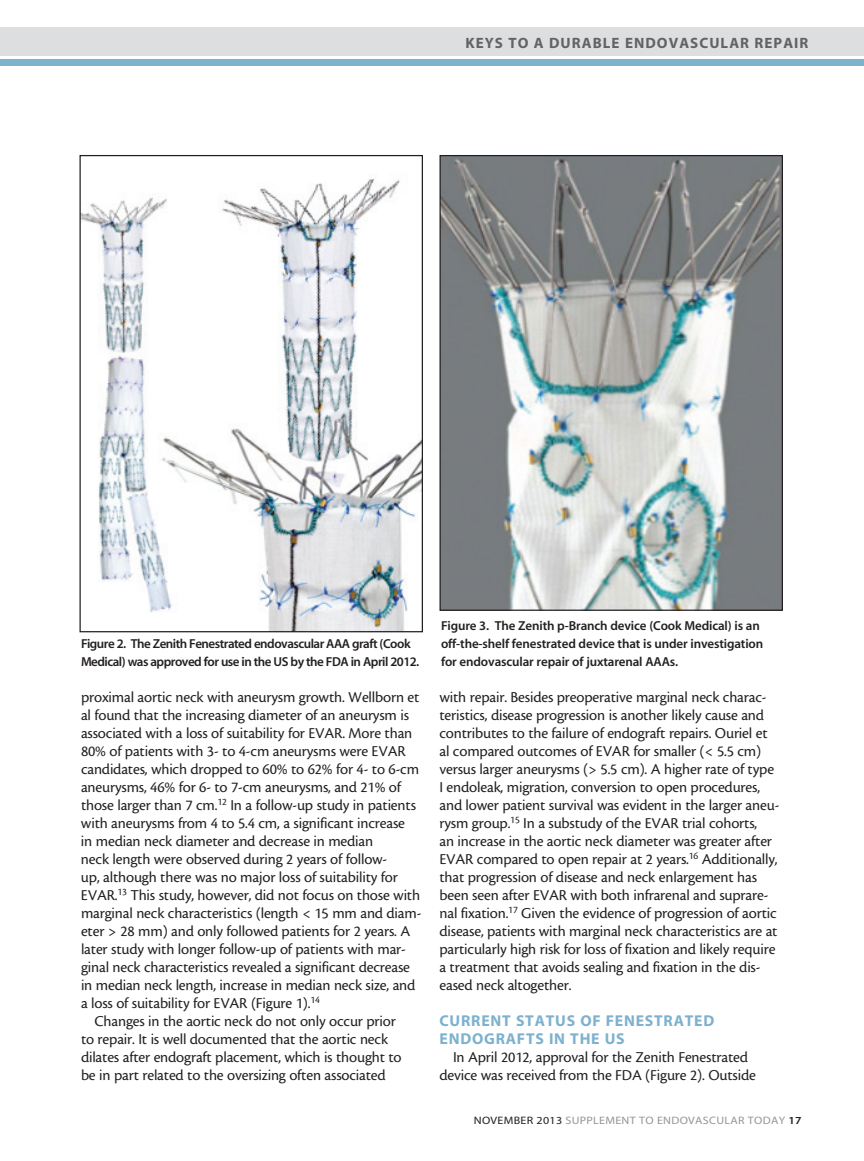
<style>
.page{position:relative;width:864px;height:1161px;background:#fff}
.page>*{position:absolute;margin:0;border:0;box-sizing:border-box;transform-origin:0 0}
.t1{font:15.75px/18px "Cronos MM 408 10";letter-spacing:-.01em;color:#231f20}
.t2{font:15.75px/18px "Myriad MM 700 600";letter-spacing:.05em;color:#7db1cd}
.t3{font:15px "Myriad MM 700 600";letter-spacing:.07em;color:#636366}
.t4{font:13.05px/18px "Myriad MM 565 600";letter-spacing:-.01em;color:#231f20}
.t5{font:13.05px/18px "Myriad MM 565 600";letter-spacing:-.04em;color:#231f20}
.t6{font:10.8px "Myriad MM 400 600";letter-spacing:.025em;color:#939598;scale:1.11 1}
.t7{font:10.8px "Myriad MM 400 600";color:#231f20;scale:1.11 1}
.t8{font:10.8px "Myriad MM 565 600";color:#231f20;scale:1.11 1}
.s1{color:#231f20}
.s2{font-family:"Myriad MM 400 600";color:#939598}
</style>
<div class="page">
<div style="left:0;top:27px;width:864px;height:28px;background:#dddee0"></div>
<div style="left:0;top:60px;width:864px;height:6px;background:#7db1cd"></div>
<img style="left:82px;top:179px;width:339px;height:451px">
<img style="left:442px;top:157px;width:339px;height:452px">
<div style="left:440px;top:155px;width:343px;height:456px;border:1px solid #231f20"></div>
<p class="t3" style="left:465px;top:36px;width:344px">KEYS TO A DURABLE ENDOVASCULAR REPAIR</p>
<p class="t5" style="left:81px;top:635px;width:340px">Figure 2. The Zenith Fenestrated endovascular AAA graft (Cook<br>Medical) was approved for use in the US by the FDA in April 2012.</p>
<p class="t1" style="left:81px;top:688px;width:340px">proximal aortic neck with aneurysm growth. Wellborn et</p>
<p class="t1" style="left:81px;top:706px;width:330px">al found that the increasing diameter of an aneurysm is</p>
<p class="t1" style="left:81px;top:724px;width:333px">associated with a loss of suitability for EVAR. More than</p>
<p class="t1" style="left:81px;top:742px;width:326px">80% of patients with 3- to 4-cm aneurysms were EVAR</p>
<p class="t1" style="left:81px;top:760px;width:340px">candidates, which dropped to 60% to 62% for 4- to 6-cm</p>
<p class="t1" style="left:81px;top:778px;width:322px">aneurysms, 46% for 6- to 7-cm aneurysms, and 21% of</p>
<p class="t1" style="left:81px;top:796px;width:337px">those larger than 7 cm.<sup>12</sup> In a follow-up study in patients</p>
<p class="t1" style="left:81px;top:814px;width:325px">with aneurysms from 4 to 5.4 cm, a significant increase</p>
<p class="t1" style="left:81px;top:832px;width:294px">in median neck diameter and decrease in median</p>
<p class="t1" style="left:81px;top:850px;width:308px">neck length were observed during 2 years of follow-</p>
<p class="t1" style="left:81px;top:868px;width:318px">up, although there was no major loss of suitability for</p>
<p class="t1" style="left:81px;top:886px;width:341px">EVAR.<sup>13</sup> This study, however, did not focus on those with</p>
<p class="t1" style="left:81px;top:904px;width:342px">marginal neck characteristics (length &lt; 15 mm and diam-</p>
<p class="t1" style="left:81px;top:922px;width:331px">eter &gt; 28 mm) and only followed patients for 2 years. A</p>
<p class="t1" style="left:81px;top:940px;width:327px">later study with longer follow-up of patients with mar-</p>
<p class="t1" style="left:81px;top:958px;width:330px">ginal neck characteristics revealed a significant decrease</p>
<p class="t1" style="left:81px;top:976px;width:336px">in median neck length, increase in median neck size, and</p>
<p class="t1" style="left:81px;top:994px;width:241px">a loss of suitability for EVAR (Figure 1).<sup>14</sup></p>
<p class="t1" style="left:94px;top:1012px;width:303px">Changes in the aortic neck do not only occur prior</p>
<p class="t1" style="left:81px;top:1030px;width:309px">to repair. It is well documented that the aortic neck</p>
<p class="t1" style="left:81px;top:1048px;width:322px">dilates after endograft placement, which is thought to</p>
<p class="t1" style="left:81px;top:1066px;width:306px">be in part related to the oversizing often associated</p>
<p class="t4" style="left:441px;top:617px;width:324px">Figure 3. The Zenith p-Branch device (Cook Medical) is an off-the-shelf fenestrated device that is under investigation for endovascular repair of juxtarenal AAAs.</p>
<p class="t1" style="left:440px;top:688px;width:341px">with repair. Besides preoperative marginal neck charac&shy;teristics, disease progression is another likely cause and contributes to the failure of endograft repairs. Ouriel et al compared outcomes of EVAR for smaller (&lt; 5.5 cm) versus larger aneurysms (&gt; 5.5 cm). A higher rate of type I endoleak, migration, conversion to open procedures, and lower patient survival was evident in the larger aneu&shy;rysm group.<sup>15</sup> In a substudy of the EVAR trial cohorts,<br>an increase in the aortic neck diameter was greater after EVAR compared to open repair at 2 years.<sup>16</sup> Additionally, that progression of disease and neck enlargement has been seen after EVAR with both infrarenal and suprare&shy;nal fixation.<sup>17</sup> Given the evidence of progression of aortic disease, patients with marginal neck characteristics are at particularly high risk for loss of fixation and likely require a treatment that avoids sealing and fixation in the dis&shy;eased neck altogether.</p>
<p class="t2" style="left:440px;top:1013px;width:276px">CURRENT STATUS OF FENESTRATED<br>ENDOGRAFTS IN THE US</p>
<p class="t1" style="left:440px;top:1048px;width:318px;text-align:center">In April 2012, approval for the Zenith Fenestrated device was received from the FDA (Figure 2). Outside</p>
<p class="t7" style="left:474px;top:1115px;width:29px">NOVEMBE</p>
<p class="t6" style="left:527px;top:1115px;width:73px"><span class="s1">R 2013</span> SUPPLEMENT</p>
<p class="t6" style="left:639px;top:1115px;width:30px">TO ENDO</p>
<p class="t6" style="left:688px;top:1115px;width:14px">VASC</p>
<p class="t6" style="left:716px;top:1115px;width:43px">ULAR TODA</p>
<p class="t8" style="left:779px;top:1115px;width:22px"><span class="s2">Y</span> 17</p>
</div>
